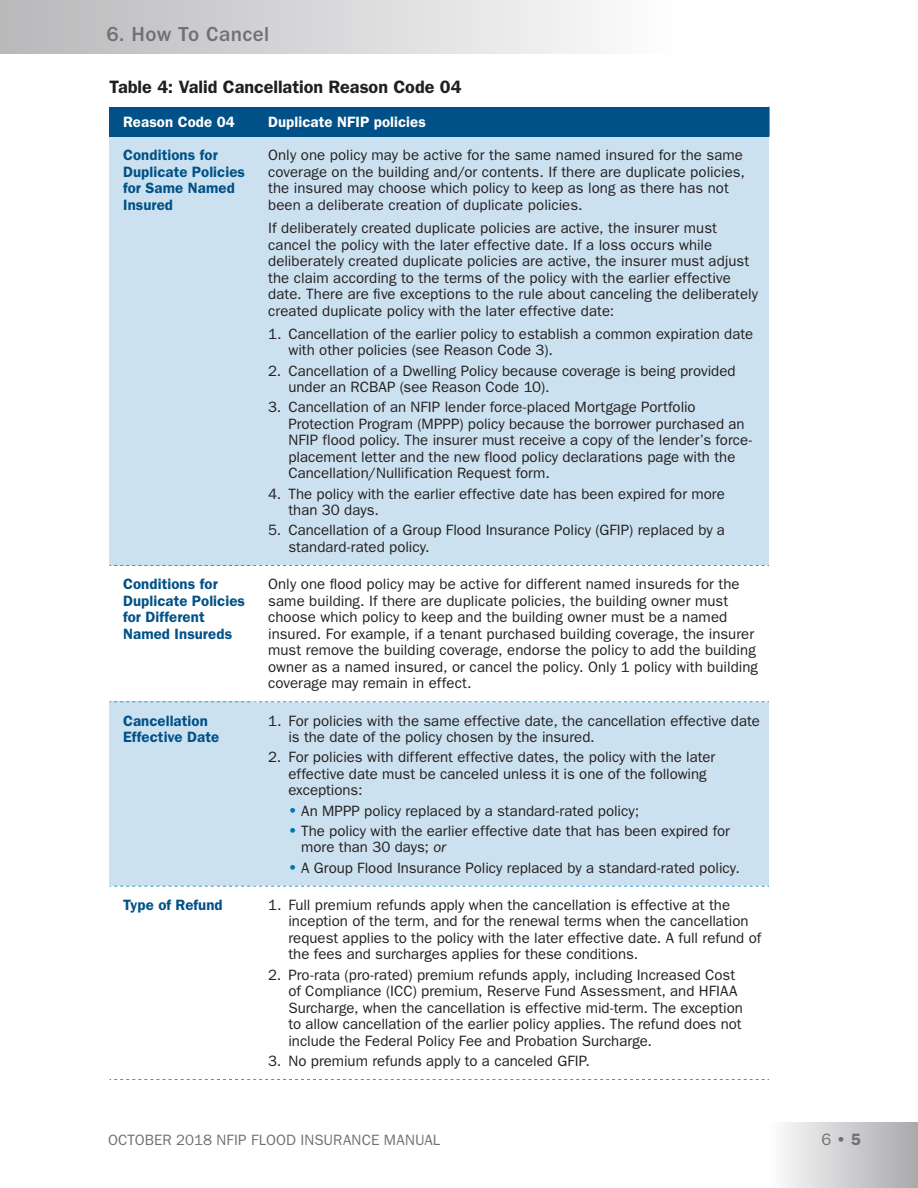
<style>
.page{position:relative;width:918px;height:1188px;background:#fff}
.page>*{position:absolute;margin:0;border:0;box-sizing:border-box;transform-origin:0 0}
.t1{font:500 21px "ITC Franklin Gothic Std";letter-spacing:.02em;color:#717074}
.t2{font:600 18px "ITC Franklin Gothic Std";color:#231f20}
.t3{font:600 16.5px "ITC Franklin Gothic Std";color:#717074}
.t4{font:15px/16.5px "ITC Franklin Gothic Std";color:#231f20}
.t5{font:600 15px/16.5px "ITC Franklin Gothic Std";letter-spacing:.005em;color:#005187}
.t6{font:15px "ITC Franklin Gothic Std";letter-spacing:.005em;color:#717074}
.t7{font:600 15px "ITC Franklin Gothic Std";letter-spacing:.005em;color:#fff}
.s1{font-weight:600;font-size:16.5px;color:#0078ae}
.s2{font-style:italic}
.s3{font-weight:400}
</style>
<div class="page">
<div style="left:110px;top:137px;width:145px;height:428px;background:#cce1f0"></div>
<div style="left:770px;top:1122px;width:148px;height:66px;background:linear-gradient(to right,#fbfbfc,#a9a9ac)"></div>
<div style="left:0;top:0;width:673px;height:54px;background:linear-gradient(to right,#b8b7ba,#fcfcfd)"></div>
<div style="left:255px;top:137px;width:514px;height:428px;background:#cce1f0"></div>
<div style="left:255px;top:702px;width:514px;height:184px;background:#cce1f0"></div>
<svg style="left:110px;top:1079px;width:659px;height:1px"></svg>
<div style="left:110px;top:107px;width:145px;height:30px;background:#005187"></div>
<div style="left:255px;top:107px;width:514px;height:30px;background:#005187"></div>
<hr style="left:768px;top:107px;width:2px;height:30px;background:#005187">
<svg style="left:110px;top:565px;width:659px;height:1px"></svg>
<div style="left:110px;top:702px;width:145px;height:184px;background:#cce1f0"></div>
<svg style="left:110px;top:701px;width:659px;height:1px"></svg>
<svg style="left:110px;top:886px;width:659px;height:1px"></svg>
<h1 class="t1" style="left:106px;top:23px;width:165px">6. How To Cancel</h1>
<p class="t2" style="left:110px;top:77px;width:354px">Table 4: Valid Cancellation Reason Code 04</p>
<p class="t7" style="left:123px;top:113px;width:113px">Reason Code 04</p>
<p class="t7" style="left:268px;top:113px;width:159px">Duplicate NFIP policies</p>
<p class="t5" style="left:123px;top:147px;width:124px">Conditions for<br>Duplicate Policies for Same Named<br>Insured</p>
<p class="t4" style="left:268px;top:147px;width:478px">Only one policy may be active for the same named insured for the same coverage on the building and/or contents. If there are duplicate policies, the insured may choose which policy to keep as long as there has not been a deliberate creation of duplicate policies.</p>
<p class="t4" style="left:268px;top:220px;width:491px">If deliberately created duplicate policies are active, the insurer must cancel the policy with the later effective date. If a loss occurs while deliberately created duplicate policies are active, the insurer must adjust the claim according to the terms of the policy with the earlier effective date. There are fve exceptions to the rule about canceling the deliberately created duplicate policy with the later effective date:</p>
<p class="t4" style="left:288px;top:326px;width:466px;text-indent:-20px">1. Cancellation of the earlier policy to establish a common expiration date with other policies (see Reason Code 3).</p>
<p class="t4" style="left:288px;top:362px;width:449px;text-indent:-20px">2. Cancellation of a Dwelling Policy because coverage is being provided under an RCBAP (see Reason Code 10).</p>
<p class="t4" style="left:288px;top:399px;width:465px;text-indent:-20px">3. Cancellation of an NFIP lender force-placed Mortgage Portfolio Protection Program (MPPP) policy because the borrower purchased an NFIP flood policy. The insurer must receive a copy of the lender’s force&shy;placement letter and the new flood policy declarations page with the Cancellation/Nullification Request form.</p>
<p class="t4" style="left:288px;top:485px;width:438px;text-indent:-20px">4. The policy with the earlier effective date has been expired for more than 30 days.</p>
<p class="t4" style="left:288px;top:522px;width:438px;text-indent:-20px">5. Cancellation of a Group Flood Insurance Policy (GFIP) replaced by a standard-rated policy.</p>
<p class="t5" style="left:123px;top:576px;width:124px">Conditions for<br>Duplicate Policies for Different<br>Named Insureds</p>
<p class="t4" style="left:268px;top:576px;width:491px">Only one food policy may be active for different named insureds for the same building. If there are duplicate policies, the building owner must choose which policy to keep and the building owner must be a named insured. For example, if a tenant purchased building coverage, the insurer must remove the building coverage, endorse the policy to add the building owner as a named insured, or cancel the policy. Only 1 policy with building coverage may remain in effect.</p>
<p class="t5" style="left:123px;top:712px;width:98px">Cancellation<br>Effective Date</p>
<p class="t4" style="left:288px;top:712px;width:473px;text-indent:-20px">1. For policies with the same effective date, the cancellation effective date is the date of the policy chosen by the insured.</p>
<p class="t4" style="left:288px;top:749px;width:429px;text-indent:-20px">2. For policies with different effective dates, the policy with the later effective date must be canceled unless it is one of the following exceptions:</p>
<p class="t4" style="left:288px;top:802px;width:353px"><span class="s1">•</span> An MPPP policy replaced by a standard-rated policy;</p>
<p class="t4" style="left:301px;top:823px;width:430px;text-indent:-14px"><span class="s1">•</span> The policy with the earlier effective date that has been expired for more than 30 days; <span class="s2">or</span></p>
<p class="t4" style="left:288px;top:859px;width:454px"><span class="s1">•</span> A Group Flood Insurance Policy replaced by a standard-rated policy.</p>
<p class="t5" style="left:123px;top:897px;width:101px">Type of Refund</p>
<p class="t4" style="left:288px;top:897px;width:475px;text-indent:-20px">1. Full premium refunds apply when the cancellation is effective at the inception of the term, and for the renewal terms when the cancellation request applies to the policy with the later effective date. A full refund of the fees and surcharges applies for these conditions.</p>
<p class="t4" style="left:288px;top:967px;width:456px;text-indent:-20px">2. Pro-rata (pro-rated) premium refunds apply, including Increased Cost of Compliance (ICC) premium, Reserve Fund Assessment, and HFIAA Surcharge, when the cancellation is effective mid-term. The exception to allow cancellation of the earlier policy applies. The refund does not include the Federal Policy Fee and Probation Surcharge.</p>
<p class="t4" style="left:268px;top:1053px;width:323px">3. No premium refunds apply to a canceled GFIP.</p>
<p class="t6" style="left:108px;top:1132px;width:334px">OCTOBER 2018 NFIP FLOOD INSURANCE MANUAL</p>
<p class="t3" style="left:821px;top:1130px;width:41px"><span class="s3">6</span> • 5</p>
</div>
